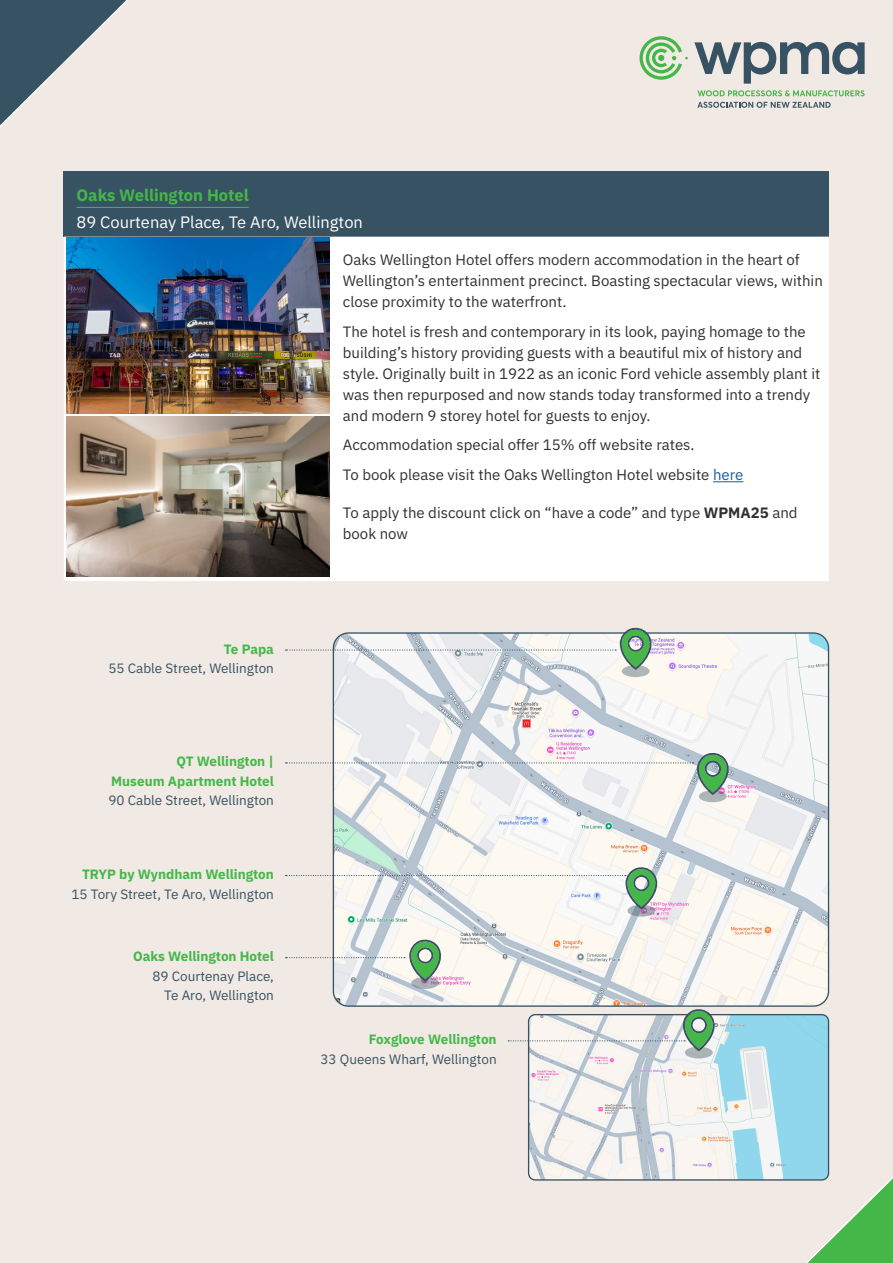
<style>
.page{position:relative;width:893px;height:1263px;background:#f0e9e4}
.page>*{position:absolute;margin:0;border:0;box-sizing:border-box;transform-origin:0 0}
.Body_text{font:16.5px "IBM Plex Sans";color:#fff}
.Body_text-2{font:700 16.5px "IBM Plex Sans";color:#45b749}
.Body_text-3{font:15px/21px "IBM Plex Sans";color:#312f30}
.Body_text-4{font:13.5px/19.5px "IBM Plex Sans";color:#375262;text-align:right}
.Body_text-5{font:700 13.5px/19.5px "IBM Plex Sans";color:#45b749;text-align:right}
.s1{color:#175d9e}
.s2{font-weight:700}
</style>
<div class="page">
<svg style="left:777px;top:1148px;width:116px;height:115px"></svg>
<svg style="left:0;top:0;width:128px;height:127px"></svg>
<svg style="left:639px;top:36px;width:49px;height:44px"></svg>
<svg style="left:697px;top:90px;width:168px;height:6px"></svg>
<svg style="left:697px;top:102px;width:134px;height:6px"></svg>
<svg style="left:694px;top:42px;width:171px;height:42px"></svg>
<img style="left:333px;top:634px;width:495px;height:372px">
<img style="left:530px;top:1016px;width:298px;height:164px">
<div style="left:528px;top:1014px;width:301px;height:166px;border:1px solid #375262;border-radius:7px"></div>
<div style="left:64px;top:171px;width:765px;height:66px;background:#375262"></div>
<div style="left:64px;top:237px;width:765px;height:344px;background:#fff"></div>
<hr style="left:77px;top:207px;width:172px;height:1px;background:#45b749">
<hr style="left:713px;top:481px;width:30px;height:1px;background:#175d9e">
<img style="left:66px;top:238px;width:264px;height:175px">
<img style="left:66px;top:417px;width:264px;height:160px">
<svg style="left:411px;top:977px;width:28px;height:12px"></svg>
<div style="left:699px;top:790px;width:28px;height:12px;background:#aeb6b7;border-radius:50%"></div>
<div style="left:622px;top:665px;width:28px;height:12px;background:#aeb6b7;border-radius:50%"></div>
<svg style="left:627px;top:905px;width:28px;height:12px"></svg>
<div style="left:685px;top:1047px;width:28px;height:11px;background:#a9b4b8;border-radius:50%"></div>
<svg style="left:285px;top:938px;width:158px;height:44px"></svg>
<svg style="left:285px;top:866px;width:375px;height:43px"></svg>
<svg style="left:285px;top:752px;width:446px;height:43px"></svg>
<svg style="left:285px;top:627px;width:369px;height:43px"></svg>
<svg style="left:508px;top:1009px;width:209px;height:42px"></svg>
<p class="Body_text-2" style="left:77px;top:182px;width:174px">Oaks Wellington Hotel</p>
<p class="Body_text" style="left:77px;top:210px;width:288px">89 Courtenay Place, Te Aro, Wellington</p>
<p class="Body_text-3" style="left:343px;top:248px;width:481px">Oaks Wellington Hotel offers modern accommodation in the heart of<br>Wellington’s entertainment precinct. Boasting spectacular views, within close proximity to the waterfront.</p>
<p class="Body_text-3" style="left:343px;top:320px;width:479px">The hotel is fresh and contemporary in its look, paying homage to the building’s history providing guests with a beautiful mix of history and style. Originally built in 1922 as an iconic Ford vehicle assembly plant it was then repurposed and now stands today transformed into a trendy and modern 9 storey hotel for guests to enjoy.</p>
<p class="Body_text-3" style="left:343px;top:433px;width:353px">Accommodation special offer 15% off website rates.</p>
<p class="Body_text-3" style="left:343px;top:463px;width:402px">To book please visit the Oaks Wellington Hotel website <span class="s1">here</span></p>
<p class="Body_text-3" style="left:343px;top:501px;width:456px">To apply the discount click on “have a code” and type <span class="s2">WPMA25</span> and book now</p>
<p class="Body_text-5" style="left:224px;top:638px;width:52px">Te Papa</p>
<p class="Body_text-4" style="left:108px;top:657px;width:167px">55 Cable Street, Wellington</p>
<p class="Body_text-5" style="left:111px;top:751px;width:164px">QT Wellington |<br>Museum Apartment Hotel</p>
<p class="Body_text-4" style="left:108px;top:790px;width:167px">90 Cable Street, Wellington</p>
<p class="Body_text-5" style="left:82px;top:863px;width:193px">TRYP by Wyndham Wellington</p>
<p class="Body_text-4" style="left:72px;top:883px;width:204px">15 Tory Street, Te Aro, Wellington</p>
<p class="Body_text-5" style="left:133px;top:945px;width:142px">Oaks Wellington Hotel</p>
<p class="Body_text-4" style="left:153px;top:965px;width:123px">89 Courtenay Place,<br>Te Aro, Wellington</p>
<p class="Body_text-5" style="left:369px;top:1029px;width:129px">Foxglove Wellington</p>
<p class="Body_text-4" style="left:320px;top:1048px;width:178px">33 Queens Wharf, Wellington</p>
</div>
